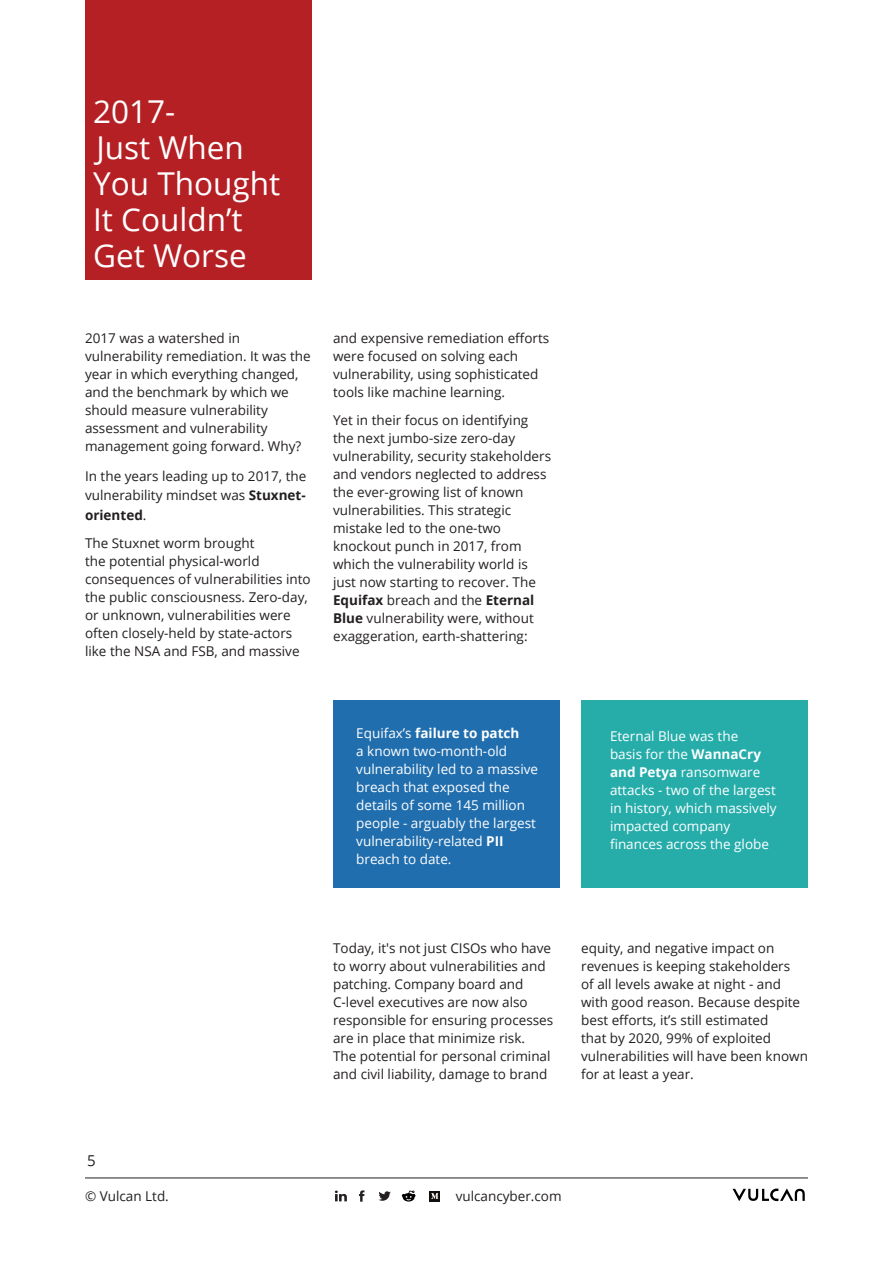
<style>
.page{position:relative;width:893px;height:1263px;background:#fff}
.page>*{position:absolute;margin:0;border:0;box-sizing:border-box;transform-origin:0 0}
.t1{font:31.5px/36px "Open Sans";color:#fff}
.t2{font:15px "Open Sans";color:#231f20}
.Body{font:13.5px/18px "Open Sans";color:#231f20}
.t3{font:13.5px/18px "Open Sans";color:#fff}
.s1{font-weight:700}
</style>
<div class="page">
<svg style="left:335px;top:1190px;width:12px;height:11px"></svg>
<svg style="left:378px;top:1191px;width:13px;height:10px"></svg>
<svg style="left:359px;top:1190px;width:5px;height:12px"></svg>
<hr style="left:85px;top:1178px;width:723px;height:1px;background:#231f20">
<svg style="left:733px;top:1188px;width:72px;height:13px"></svg>
<div style="left:429px;top:1191px;width:11px;height:10px;background:#120f0d"></div>
<svg style="left:431px;top:1193px;width:7px;height:6px"></svg>
<svg style="left:402px;top:1190px;width:13px;height:11px"></svg>
<div style="left:333px;top:701px;width:227px;height:187px;background:#216eae"></div>
<div style="left:581px;top:701px;width:227px;height:187px;background:#26adaa"></div>
<div style="left:85px;top:0;width:227px;height:279px;background:#b52024"></div>
<p class="t1" style="left:93px;top:93px;width:84px">2017-</p>
<p class="t1" style="left:93px;top:129px;width:189px">Just When<br>You Thought<br>It Couldn’t<br>Get Worse</p>
<p class="Body" style="left:85px;top:328px;width:227px">2017 was a watershed in vulnerability remediation. It was the year in which everything changed, and the benchmark by which we should measure vulnerability assessment and vulnerability management going forward. Why?</p>
<p class="Body" style="left:85px;top:466px;width:223px;line-height:19.5px;text-align:justify">In the years leading up to 2017, the vulnerability mindset was <span class="s1">Stuxnet&shy;oriented</span>.</p>
<p class="Body" style="left:85px;top:534px;width:227px">The Stuxnet worm brought<br>the potential physical-world consequences of vulnerabilities into the public consciousness. Zero-day, or unknown, vulnerabilities were often closely-held by state-actors like the NSA and FSB, and massive</p>
<p class="Body" style="left:333px;top:328px;width:218px">and expensive remediation efforts were focused on solving each vulnerability, using sophisticated tools like machine learning.</p>
<p class="Body" style="left:333px;top:411px;width:220px">Yet in their focus on identifying the next jumbo-size zero-day vulnerability, security stakeholders and vendors neglected to address the ever-growing list of known vulnerabilities. This strategic mistake led to the one-two knockout punch in 2017, from which the vulnerability world is just now starting to recover. The<br><span class="s1">Equifax</span> breach and the <span class="s1">Eternal<br>Blue</span> vulnerability were, without exaggeration, earth-shattering:</p>
<p class="t3" style="left:356px;top:723px;width:183px">Equifax’s <span class="s1">failure to patch<br></span>a known two-month-old vulnerability led to a massive breach that exposed the details of some 145 million people - arguably the largest vulnerability-related <span class="s1">PII </span>breach to date.</p>
<p class="t3" style="left:610px;top:726px;width:168px">Eternal Blue was the<br>basis for the <span class="s1">WannaCry and Petya</span> ransomware attacks - two of the largest in history, which massively impacted company finances across the globe</p>
<p class="t2" style="left:87px;top:1150px;width:10px">5</p>
<p class="Body" style="left:333px;top:939px;width:222px">Today, it's not just CISOs who have to worry about vulnerabilities and patching. Company board and C-level executives are now also responsible for ensuring processes are in place that minimize risk.<br>The potential for personal criminal and civil liability, damage to brand</p>
<p class="Body" style="left:581px;top:939px;width:228px">equity, and negative impact on revenues is keeping stakeholders<br>of all levels awake at night - and with good reason. Because despite best efforts, it’s still estimated<br>that by 2020, 99% of exploited vulnerabilities will have been known for at least a year.</p>
<p class="Body" style="left:85px;top:1186px;width:85px">© Vulcan Ltd.</p>
<p class="Body" style="left:456px;top:1186px;width:108px">vulcancyber.com</p>
</div>
